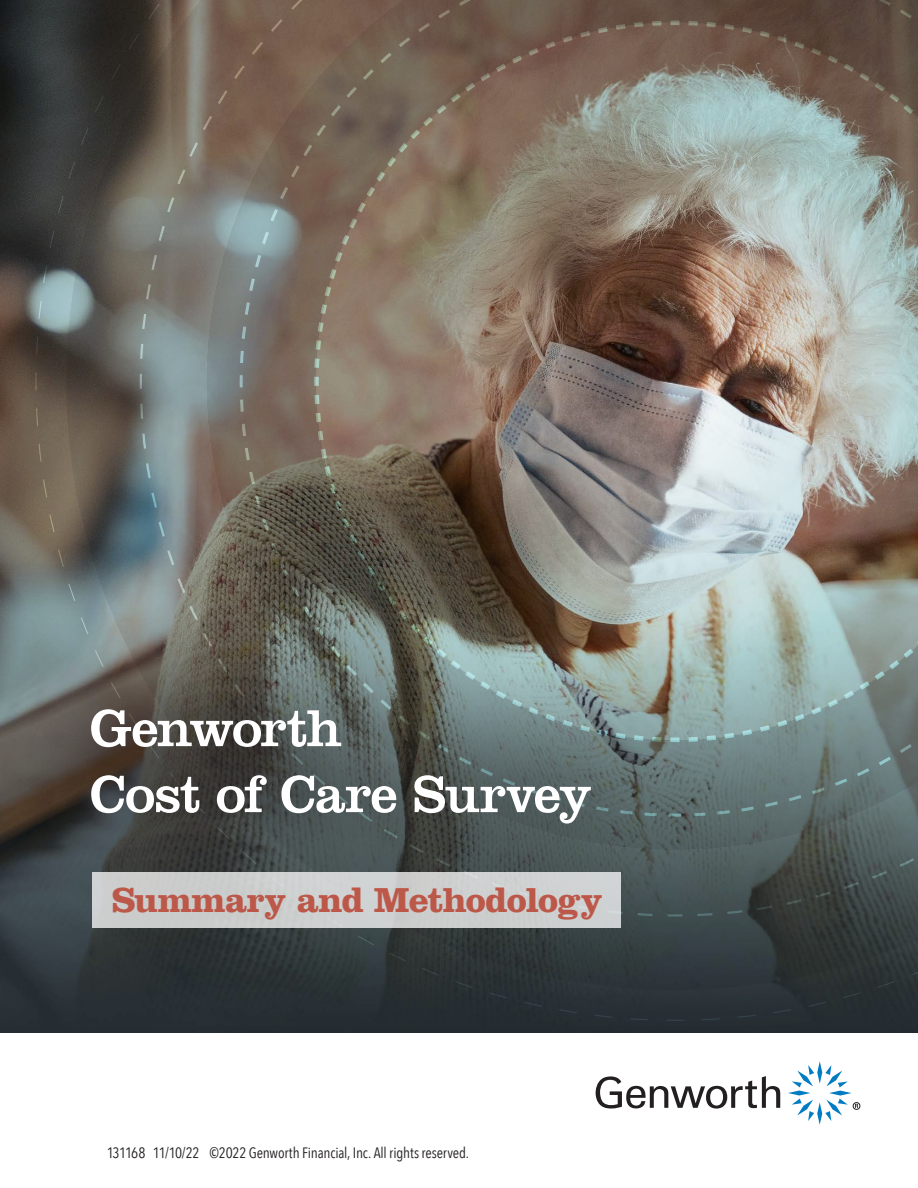
<style>
.page{position:relative;width:918px;height:1188px;background:#fff}
.page>*{position:absolute;margin:0;border:0;box-sizing:border-box;transform-origin:0 0}
.t1{font:54px/66px "Clarendon";letter-spacing:-.025em;color:#fff}
.t2{font:700 36px "Clarendon";letter-spacing:-.02em;color:#bc5242}
.t3{font:15px "Avenir Next Condensed";letter-spacing:-.015em;color:#231f20}
</style>
<div class="page">
<div style="left:0;top:0;width:918px;height:1173px;background:#fff;opacity:.5"></div>
<img style="left:35px;top:0;width:883px;height:1021px">
<div style="left:0;top:1034px;width:918px;height:154px;background:#fff"></div>
<svg style="left:596px;top:1076px;width:184px;height:33px"></svg>
<div style="left:853px;top:1102px;width:7px;height:8px;border:1px solid #231f20;border-radius:50%"></div>
<svg style="left:788px;top:1061px;width:70px;height:64px"></svg>
<div style="left:0;top:601px;width:696px;height:329px;background:#231f20;opacity:.75"></div>
<div style="left:93px;top:873px;width:528px;height:55px;background:#cdcfcf"></div>
<h1 class="t1" style="left:90px;top:695px;width:503px">Genworth<br>Cost of Care Survey</h1>
<h2 class="t2" style="left:111px;top:879px;width:493px">Summary and Methodology</h2>
<p class="t3" style="left:106px;top:1140px;width:364px">131168 11/10/22 ©2022 Genworth Financial, Inc. All rights reserved.</p>
</div>
